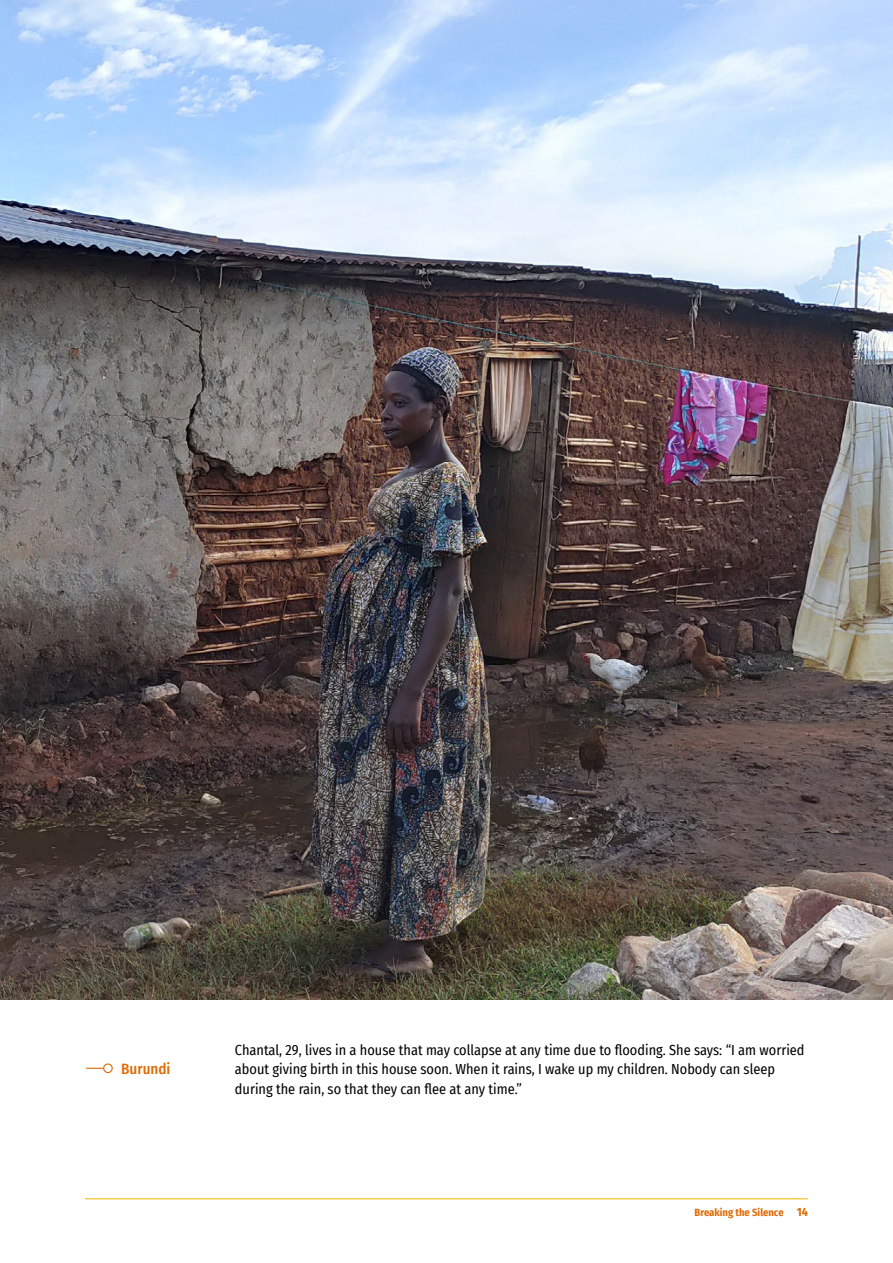
<style>
.page{position:relative;width:893px;height:1263px;background:#fff}
.page>*{position:absolute;margin:0;border:0;box-sizing:border-box;transform-origin:0 0}
.t1{font:500 15px "Fira Sans Condensed";color:#e16a03}
.t2{font:14.25px/19.5px "Fira Sans Condensed";color:#000}
.t3{font:700 10.5px "Fira Sans Condensed";color:#e16a03}
.s1{font-size:12px}
</style>
<div class="page">
<hr style="left:85px;top:1198px;width:723px;height:1px;background:#f5b500">
<img style="left:0;top:0;width:893px;height:999px">
<svg style="left:86px;top:1068px;width:17px;height:1px"></svg>
<div style="left:103px;top:1063px;width:10px;height:10px;border:1px solid #e16a03;border-radius:50%"></div>
<p class="t1" style="left:121px;top:1057px;width:51px">Burundi</p>
<p class="t2" style="left:235px;top:1040px;width:571px">Chantal, 29, lives in a house that may collapse at any time due to flooding. She says: “I am worried about giving birth in this house soon. When it rains, I wake up my children. Nobody can sleep during the rain, so that they can flee at any time.”</p>
<p class="t3" style="left:695px;top:1203px;width:115px">Breaking the Silence <span class="s1">14</span></p>
</div>
